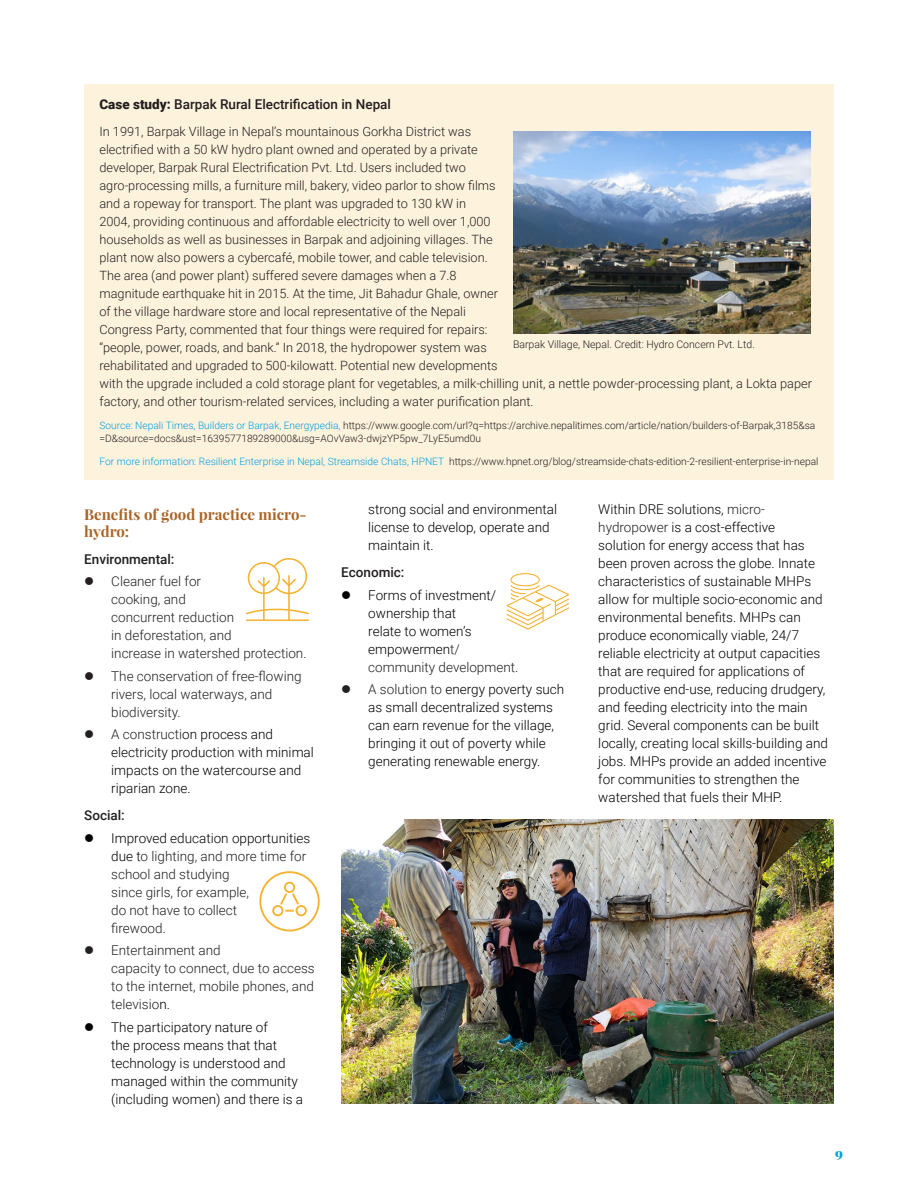
<style>
.page{position:relative;width:918px;height:1188px;background:#fff}
.page>*{position:absolute;margin:0;border:0;box-sizing:border-box;transform-origin:0 0}
.Body_Copy{font:700 15px/16.5px "Playfair Display";color:#a96426}
.Body_Copy-2{font:300 13.5px/18px "Roboto";color:#000}
.t1{font:300 13.5px/18px "Roboto";color:#231f20}
.Body_Copy-3{font:500 13.5px "Roboto";color:#231f20}
.t2{font:900 13.5px "Playfair Display";color:#009ee1}
.Body_Copy-4{font:300 12.75px/18px "Roboto";color:#231f20}
.Body_Copy-5{font:300 10.5px "Roboto";color:#231f20}
.Body_Copy-6{font:300 10.2px/13.5px "Roboto";color:#231f20}
.s1{font-weight:900}
.s2{color:#009ee1}
.s3{color:#231f20}
.s4{color:#000}
</style>
<div class="page">
<div style="left:84px;top:84px;width:750px;height:396px;background:#fdf2dc"></div>
<img style="left:513px;top:131px;width:298px;height:203px">
<svg style="left:246px;top:558px;width:63px;height:63px"></svg>
<svg style="left:259px;top:871px;width:61px;height:61px"></svg>
<svg style="left:506px;top:572px;width:64px;height:58px"></svg>
<img style="left:341px;top:819px;width:493px;height:285px">
<p class="Body_Copy-3" style="left:99px;top:95px;width:293px"><span class="s1">Case study:</span> Barpak Rural Electrification in Nepal</p>
<p class="Body_Copy-4" style="left:99px;top:122px;width:714px">In 1991, Barpak Village in Nepal’s mountainous Gorkha District was<br>electrified with a 50 kW hydro plant owned and operated by a private<br>developer, Barpak Rural Electrification Pvt. Ltd. Users included two<br>agro-processing mills, a furniture mill, bakery, video parlor to show films<br>and a ropeway for transport. The plant was upgraded to 130 kW in<br>2004, providing continuous and affordable electricity to well over 1,000<br>households as well as businesses in Barpak and adjoining villages. The<br>plant now also powers a cybercafé, mobile tower, and cable television.<br>The area (and power plant) suffered severe damages when a 7.8<br>magnitude earthquake hit in 2015. At the time, Jit Bahadur Ghale, owner<br>of the village hardware store and local representative of the Nepali<br>Congress Party, commented that four things were required for repairs:<br>“people, power, roads, and bank.” In 2018, the hydropower system was<br>rehabilitated and upgraded to 500-kilowatt. Potential new developments<br>with the upgrade included a cold storage plant for vegetables, a milk-chilling unit, a nettle powder-processing plant, a Lokta paper factory, and other tourism-related services, including a water purification plant.</p>
<p class="Body_Copy-6" style="left:99px;top:418px;width:717px"><span class="s2">Source: Nepali Times, Builders or Barpak, Energypedia,</span> https://www.google.com/url?q=https://archive.nepalitimes.com/article/nation/builders-of-Barpak,3185&amp;sa =D&amp;source=docs&amp;ust=1639577189289000&amp;usg=AOvVaw3-dwjzYP5pw_7LyE5umd0u</p>
<p class="Body_Copy-6" style="left:99px;top:454px;width:721px"><span class="s2">For more information: Resilient Enterprise in Nepal, Streamside Chats, HPNET</span> https://www.hpnet.org/blog/streamside-chats-edition-2-resilient-enterprise-in-nepal</p>
<p class="Body_Copy-5" style="left:513px;top:337px;width:243px">Barpak Village, Nepal. Credit: Hydro Concern Pvt. Ltd.</p>
<p class="Body_Copy" style="left:84px;top:506px;width:224px">Benefits of good practice micro&shy;hydro:</p>
<p class="Body_Copy-3" style="left:84px;top:549px;width:92px">Environmental:</p>
<p class="t1" style="left:111px;top:572px;width:197px">Cleaner fuel for<br>cooking, and<br>concurrent reduction<br>in deforestation, and<br>increase in watershed protection.</p>
<p class="t1" style="left:111px;top:666px;width:192px">The conservation of free-flowing rivers, local waterways, and biodiversity.</p>
<p class="Body_Copy-2" style="left:111px;top:725px;width:204px"><span class="s3">A constructi</span>on process and electricity production with minimal impacts on the watercourse and riparian zone.</p>
<p class="Body_Copy-3" style="left:84px;top:806px;width:42px">Social:</p>
<p class="t1" style="left:111px;top:828px;width:201px"><span class="s4">Improved education opportunities due t</span>o lighting, and more time for school and studying<br>since girls, for example,<br>do not have to collect<br>firewood.</p>
<p class="t1" style="left:111px;top:941px;width:205px">Entertainment and<br>capacity to connect, due to access to the internet, mobile phones, and televisio<span class="s4">n.</span></p>
<p class="Body_Copy-2" style="left:111px;top:1017px;width:193px">The participatory nature of<br>the process means that that technology is understood and managed within the community (including women) and there is a</p>
<p class="Body_Copy-2" style="left:368px;top:500px;width:190px">strong social and environmental license to develop, operate and maintain it.</p>
<p class="Body_Copy-3" style="left:341px;top:563px;width:65px">Economic:</p>
<p class="Body_Copy-2" style="left:368px;top:585px;width:152px">Forms of investment/ ownership that<br>relate to women’s empowermen<span class="s3">t/ community development.</span></p>
<p class="Body_Copy-2" style="left:368px;top:680px;width:198px"><span class="s3">A solution to</span> energy poverty such as small decentralized systems can earn revenue for the village, bringing it out of poverty while generating renewable energy.</p>
<p class="Body_Copy-2" style="left:598px;top:500px;width:231px">Within DRE solutions, <span class="s3">micro&shy;hydropower</span> is a cost-effective<br>solution for energy access that has been proven across the globe. Innate characteristics of sustainable MHPs allow for multiple socio-economic and environmental benefits. MHPs can produce economically viable, 24/7 reliable electricity at output capacities that are required for applications of productive end-use, reducing drudgery, and feeding electricity into the main grid. Several components can be built locally, creating local skills-building and jobs. MHPs provide an added incentive for communities to strengthen the watershed that fuels their MHP.</p>
<p class="t2" style="left:835px;top:1142px;width:9px">9</p>
</div>
